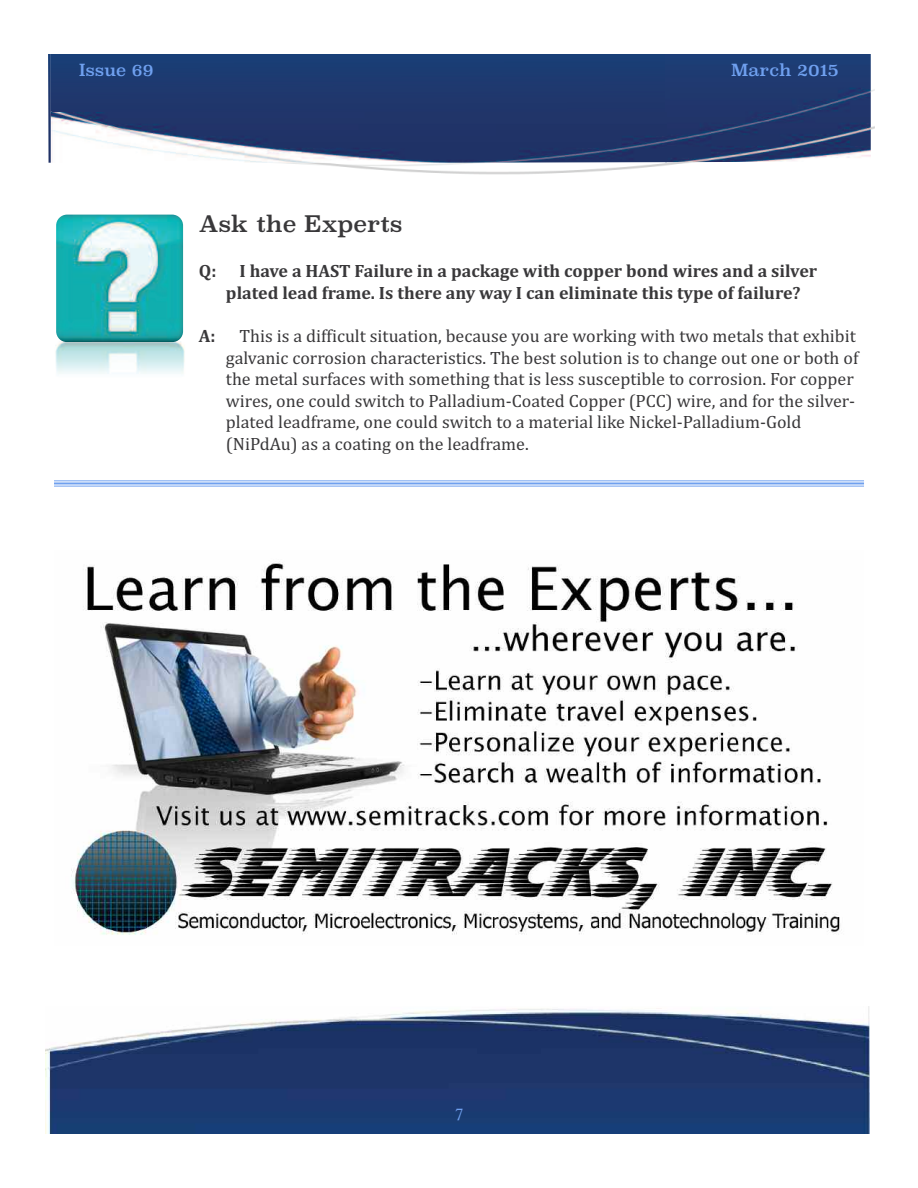
<style>
.page{position:relative;width:918px;height:1188px;background:#fff}
.page>*{position:absolute;margin:0;border:0;box-sizing:border-box;transform-origin:0 0}
.t1{font:22.5px "Superclarendon";color:#39383a}
.t2{font:18px/21.6px "Cambria";color:#39383a}
.t3{font:700 18px/21.6px "Cambria";color:#39383a}
.t4{font:16.5px "Superclarendon";color:#6fa0ef}
.t5{font:16.5px "Calisto";color:#6fa0ef}
</style>
<div class="page">
<img style="left:48px;top:54px;width:3px;height:109px">
<img style="left:51px;top:54px;width:820px;height:109px">
<img style="left:45px;top:1006px;width:825px;height:128px">
<img style="left:55px;top:341px;width:130px;height:33px">
<img style="left:56px;top:215px;width:127px;height:127px;border-radius:11px">
<hr style="left:54px;top:480px;width:810px;height:1px;background:#6fa0ef">
<hr style="left:54px;top:482px;width:810px;height:2px;background:#6fa0ef">
<hr style="left:54px;top:486px;width:810px;height:1px;background:#6fa0ef">
<img style="left:71px;top:561px;width:769px;height:374px">
<p class="t4" style="left:79px;top:59px;width:76px">Issue 69</p>
<p class="t4" style="left:731px;top:59px;width:109px">March 2015</p>
<p class="t1" style="left:199px;top:209px;width:205px">Ask the Experts</p>
<p class="t3" style="left:199px;top:260px;width:19px">Q:</p>
<p class="t3" style="left:226px;top:260px;width:593px;text-indent:13px">I have a HAST Failure in a package with copper bond wires and a silver plated lead frame. Is there any way I can eliminate this type of failure?</p>
<p class="t3" style="left:199px;top:325px;width:18px">A:</p>
<p class="t2" style="left:226px;top:325px;width:634px;text-indent:14px">This is a difficult situation, because you are working with two metals that exhibit galvanic corrosion characteristics. The best solution is to change out one or both of the metal surfaces with something that is less susceptible to corrosion. For copper wires, one could switch to Palladium-Coated Copper (PCC) wire, and for the silver&shy;plated leadframe, one could switch to a material like Nickel-Palladium-Gold (NiPdAu) as a coating on the leadframe.</p>
<p class="t5" style="left:455px;top:1108px;width:10px">7</p>
</div>
